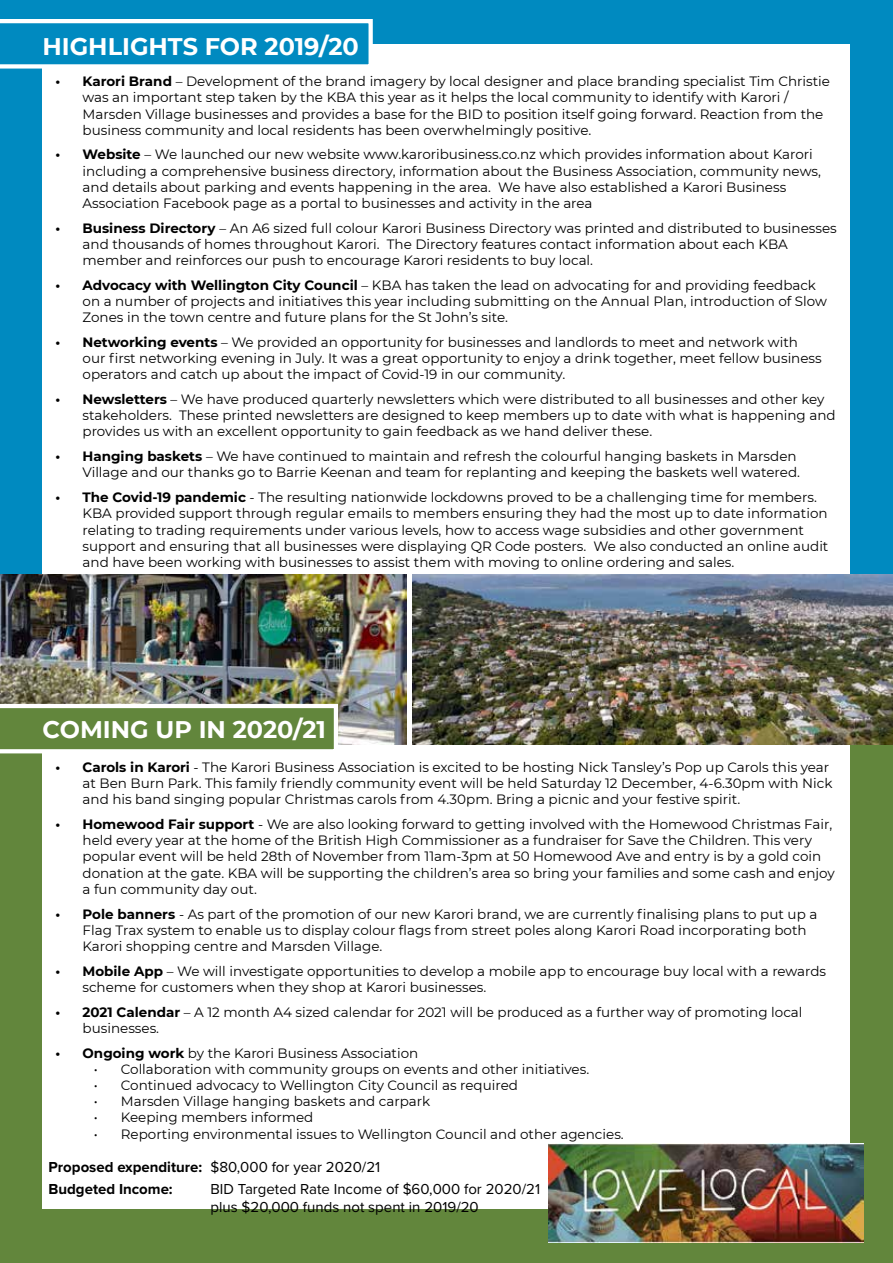
<style>
.page{position:relative;width:893px;height:1263px;background:#fff}
.page>*{position:absolute;margin:0;border:0;box-sizing:border-box;transform-origin:0 0}
.t1{font:700 24px "Montserrat";color:#fff}
.t2{font:15px/18px "Proxima Nova";color:#000}
.t3{font:700 15px/22.2px "Proxima Nova";color:#000}
.t4{font:13.5px/16.2px "Montserrat";color:#000}
.s1{font-weight:700}
.s2{font-weight:400}
</style>
<div class="page">
<div style="left:0;top:726px;width:893px;height:537px;background:#62863c"></div>
<div style="left:0;top:0;width:893px;height:574px;background:#008ac0"></div>
<div style="left:43px;top:44px;width:807px;height:1164px;background:#fff"></div>
<img style="left:0;top:574px;width:407px;height:170px">
<svg style="left:0;top:19px;width:373px;height:50px"></svg>
<svg style="left:0;top:704px;width:338px;height:49px"></svg>
<img style="left:549px;top:1144px;width:315px;height:99px">
<img style="left:412px;top:574px;width:481px;height:170px">
<h1 class="t1" style="left:43px;top:29px;width:318px">HIGHLIGHTS FOR 2019/20</h1>
<p class="t4" style="left:83px;top:73px;width:749px;text-indent:-27px"><span class="s1">• Karori Brand</span> – Development of the brand imagery by local designer and place branding specialist Tim Christie was an important step taken by the KBA this year as it helps the local community to identify with Karori / Marsden Village businesses and provides a base for the BID to position itself going forward. Reaction from the business community and local residents has been overwhelmingly positive.</p>
<p class="t4" style="left:83px;top:146px;width:740px;text-indent:-27px"><span class="s1">• Website</span> – We launched our new website www.karoribusiness.co.nz which provides information about Karori including a comprehensive business directory, information about the Business Association, community news, and details about parking and events happening in the area. We have also established a Karori Business Association Facebook page as a portal to businesses and activity in the area</p>
<p class="t4" style="left:83px;top:219px;width:756px;text-indent:-27px"><span class="s1">• Business Directory</span> – An A6 sized full colour Karori Business Directory was printed and distributed to businesses and thousands of homes throughout Karori. The Directory features contact information about each KBA member and reinforces our push to encourage Karori residents to buy local.</p>
<p class="t4" style="left:83px;top:276px;width:746px;text-indent:-27px"><span class="s1">• Advocacy with Wellington City Council</span> – KBA has taken the lead on advocating for and providing feedback on a number of projects and initiatives this year including submitting on the Annual Plan, introduction of Slow<br>Zones in the town centre and future plans for the St John’s site.</p>
<p class="t4" style="left:83px;top:334px;width:741px;text-indent:-27px"><span class="s1">• Networking events</span> – We provided an opportunity for businesses and landlords to meet and network with our first networking evening in July. It was a great opportunity to enjoy a drink together, meet fellow business operators and catch up about the impact of Covid-19 in our community.</p>
<p class="t4" style="left:83px;top:391px;width:755px;text-indent:-27px"><span class="s1">• Newsletters</span> – We have produced quarterly newsletters which were distributed to all businesses and other key stakeholders. These printed newsletters are designed to keep members up to date with what is happening and provides us with an excellent opportunity to gain feedback as we hand deliver these.</p>
<p class="t4" style="left:56px;top:448px;width:746px;text-align:right"><span class="s1">• Hanging baskets</span> – We have continued to maintain and refresh the colourful hanging baskets in Marsden<br>Village and our thanks go to Barrie Keenan and team for replanting and keeping the baskets well watered.</p>
<p class="t4" style="left:83px;top:489px;width:747px;text-indent:-27px"><span class="s1">• The Covid-19 pandemic</span> - The resulting nationwide lockdowns proved to be a challenging time for members.<br>KBA provided support through regular emails to members ensuring they had the most up to date information relating to trading requirements under various levels, how to access wage subsidies and other government support and ensuring that all businesses were displaying QR Code posters. We also conducted an online audit and have been working with businesses to assist them with moving to online ordering and sales.</p>
<h1 class="t1" style="left:43px;top:712px;width:285px">COMING UP IN 2020/21</h1>
<p class="t4" style="left:83px;top:759px;width:751px;text-indent:-27px"><span class="s1">• Carols in Karori</span> - The Karori Business Association is excited to be hosting Nick Tansley’s Pop up Carols this year at Ben Burn Park. This family friendly community event will be held Saturday 12 December, 4-6.30pm with Nick and his band singing popular Christmas carols from 4.30pm. Bring a picnic and your festive spirit.</p>
<p class="t4" style="left:83px;top:816px;width:754px;text-indent:-27px"><span class="s1">• Homewood Fair support</span> - We are also looking forward to getting involved with the Homewood Christmas Fair, held every year at the home of the British High Commissioner as a fundraiser for Save the Children. This very popular event will be held 28th of November from 11am-3pm at 50 Homewood Ave and entry is by a gold coin donation at the gate. KBA will be supporting the children’s area so bring your families and some cash and enjoy a fun community day out.</p>
<p class="t4" style="left:83px;top:905px;width:736px;text-indent:-27px"><span class="s1">• Pole banners</span> - As part of the promotion of our new Karori brand, we are currently finalising plans to put up a<br>Flag Trax system to enable us to display colour flags from street poles along Karori Road incorporating both<br>Karori shopping centre and Marsden Village.</p>
<p class="t4" style="left:83px;top:962px;width:745px;text-indent:-27px"><span class="s1">• Mobile App</span> – We will investigate opportunities to develop a mobile app to encourage buy local with a rewards scheme for customers when they shop at Karori businesses.</p>
<p class="t4" style="left:83px;top:1003px;width:721px;text-indent:-27px"><span class="s1">• 2021 Calendar</span> – A 12 month A4 sized calendar for 2021 will be produced as a further way of promoting local businesses.</p>
<p class="t4" style="left:56px;top:1044px;width:364px"><span class="s1">• Ongoing work</span> by the Karori Business Association</p>
<p class="t4" style="left:94px;top:1060px;width:497px">• Collaboration with community groups on events and other initiatives.</p>
<p class="t4" style="left:94px;top:1076px;width:426px">• Continued advocacy to Wellington City Council as required</p>
<p class="t4" style="left:94px;top:1093px;width:338px">• Marsden Village hanging baskets and carpark</p>
<p class="t4" style="left:94px;top:1109px;width:221px">• Keeping members informed</p>
<p class="t4" style="left:94px;top:1125px;width:531px">• Reporting environmental issues to Wellington Council and other agencies.</p>
<p class="t3" style="left:49px;top:1155px;width:333px">Proposed expenditure: <span class="s2">$80,000 for year 2020/21<br></span>Budgeted Income:</p>
<p class="t2" style="left:211px;top:1179px;width:331px">BID Targeted Rate Income of $60,000 for 2020/21 plus $20,000 funds not spent in 2019/20</p>
</div>
